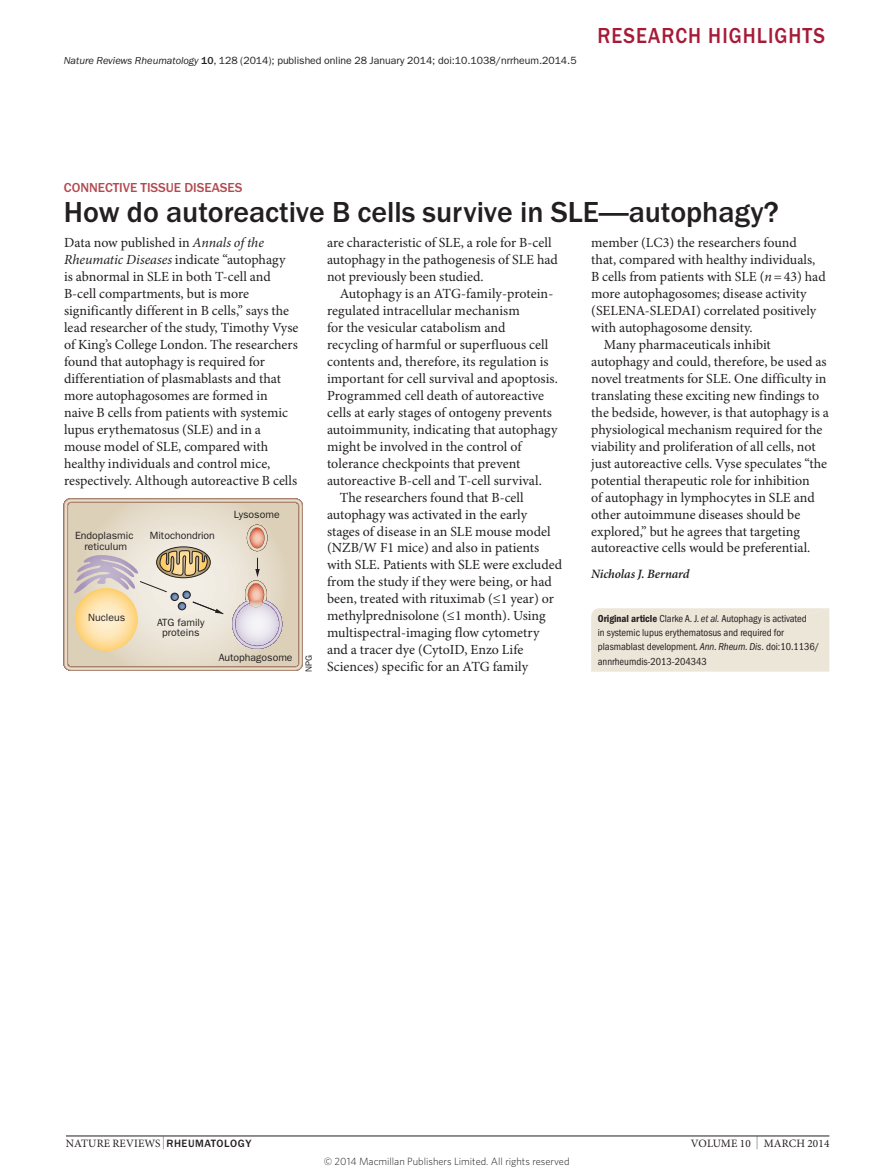
<style>
.page{position:relative;width:893px;height:1174px;background:#fff}
.page>*{position:absolute;margin:0;border:0;box-sizing:border-box;transform-origin:0 0}
.Title{font:500 30px "ITC Franklin Gothic Std";letter-spacing:-.005em;color:#231f20}
.t1{font:500 22.5px "ITC Franklin Gothic Std";letter-spacing:.05em;color:#a71a37;scale:.9 1}
.Body_text{font:13.95px/17px "Minion Pro";color:#231f20}
.Body_first{font:13.95px/17px "Minion Pro";color:#231f20}
.Strapline{font:500 13.5px "ITC Franklin Gothic Std";letter-spacing:-.005em;color:#b44a50}
.Authors{font:italic 600 12.75px "Minion Pro";letter-spacing:-.01em;color:#231f20}
.t2{font:11.25px "Minion Pro";letter-spacing:.01em;color:#231f20}
.Citation_line{font:10.5px/10.5px "ITC Franklin Gothic Std";color:#231f20;text-align:center}
.References{font:condensed 10.5px/14.2px "ITC Franklin Gothic Std";letter-spacing:-.005em;color:#231f20}
.t3{font:300 10.5px "Whitney";color:#1d1d1b}
.Figure_credit{font:9px "ITC Franklin Gothic Std";color:#231f20}
.s1{font-style:italic}
.s2{font-weight:500}
.s3{font-family:"ITC Franklin Gothic Std Dm Cd";font-stretch:normal}
.s4{font-size:12.9px}
.s5{font-family:"ITC Franklin Gothic Std";font-weight:500;font-size:10.95px}
</style>
<div class="page">
<hr style="left:66px;top:1135px;width:763px;height:1px;background:#231f20">
<div style="left:591px;top:608px;width:238px;height:63px;background:#ece6d9"></div>
<svg style="left:63px;top:498px;width:240px;height:173px;background:#ddd0bd"></svg>
<p class="Citation_line" style="left:64px;top:55px;width:514px"><span class="s1">Nature Reviews Rheumatology</span> <span class="s2">10</span>, 128 (2014); published online 28 January 2014; doi:10.1038/nrrheum.2014.5</p>
<p class="t1" style="left:598px;top:22px;width:254px">RESEARCH HIGHLIGHTS</p>
<p class="Strapline" style="left:64px;top:180px;width:180px">CONNECTIVE TISSUE DISEASES</p>
<p class="Title" style="left:64px;top:195px;width:716px">How do autoreactive B cells survive in SLE—autophagy?</p>
<p class="Body_first" style="left:64px;top:235px;width:236px">Data now published in <span class="s1">Annals of the Rheumatic Diseases</span> indicate “autophagy<br>is abnormal in SLE in both T‑cell and B‑cell compartments, but is more significantly different in B cells,” says the lead researcher of the study, Timothy Vyse of King’s College London. The researchers found that autophagy is required for differentiation of plasmablasts and that more autophagosomes are formed in naive B cells from patients with systemic lupus erythematosus (SLE) and in a mouse model of SLE, compared with healthy individuals and control mice, respectively. Although autoreactive B cells</p>
<p class="Body_first" style="left:327px;top:235px;width:232px">are characteristic of SLE, a role for B‑cell autophagy in the pathogenesis of SLE had not previously been studied.</p>
<p class="Body_text" style="left:591px;top:235px;width:236px">member (LC3) the researchers found<br>that, compared with healthy individuals, B cells from patients with SLE (<span class="s1">n</span>=43) had more autophagosomes; disease activity (SELENA-SLEDAI) correlated positively with autophagosome density.</p>
<p class="Body_text" style="left:591px;top:336px;width:239px;text-indent:13px">Many pharmaceuticals inhibit autophagy and could, therefore, be used as novel treatments for SLE. One difficulty in translating these exciting new findings to the bedside, however, is that autophagy is a physiological mechanism required for the viability and proliferation of all cells, not just autoreactive cells. Vyse speculates “the potential therapeutic role for inhibition<br>of autophagy in lymphocytes in SLE and other autoimmune diseases should be explored,” but he agrees that targeting autoreactive cells would be preferential.</p>
<p class="Authors" style="left:591px;top:566px;width:100px">Nicholas J. Bernard</p>
<p class="References" style="left:598px;top:611px;width:223px"><span class="s3">Original article</span> Clarke A. J. <span class="s1">et al.</span> Autophagy is activated<br>in systemic lupus erythematosus and required for plasmablast development. <span class="s1">Ann. Rheum. Dis</span>. doi:10.1136/ annrheumdis-2013-204343</p>
<p class="Body_text" style="left:327px;top:286px;width:232px;text-indent:13px">Autophagy is an ATG-family-protein&shy;regulated intracellular mechanism<br>for the vesicular catabolism and recycling of harmful or superfluous cell contents and, therefore, its regulation is important for cell survival and apoptosis.<br>Programmed cell death of autoreactive cells at early stages of ontogeny prevents autoimmunity, indicating that autophagy might be involved in the control of tolerance checkpoints that prevent autoreactive B‑cell and T‑cell survival.</p>
<p class="Body_text" style="left:327px;top:489px;width:237px;text-indent:13px">The researchers found that B-cell autophagy was activated in the early stages of disease in an SLE mouse model (NZB/W F1 mice) and also in patients with SLE. Patients with SLE were excluded from the study if they were being, or had been, treated with rituximab (≤1 year) or methylprednisolone (≤1 month). Using multispectral-imaging flow cytometry and a tracer dye (CytoID, Enzo Life Sciences) specific for an ATG family</p>
<p class="Citation_line" style="left:234px;top:509px;width:47px">Lysosome</p>
<p class="Citation_line" style="left:75px;top:530px;width:60px">Endoplasmic reticulum</p>
<p class="Citation_line" style="left:150px;top:530px;width:67px">Mitochondrion</p>
<p class="Citation_line" style="left:88px;top:613px;width:38px">Nucleus</p>
<p class="Citation_line" style="left:157px;top:617px;width:49px">ATG family proteins</p>
<p class="Citation_line" style="left:219px;top:652px;width:75px">Autophagosome</p>
<p class="Figure_credit" style="left:303px;top:671px;width:18px;rotate:-90deg">NPG</p>
<p class="t2" style="left:66px;top:1136px;width:187px">NATURE REVIEWS <span class="s4">|</span> <span class="s5">RHEUMATOLOGY</span></p>
<p class="t2" style="left:691px;top:1136px;width:140px">VOLUME 10 <span class="s4">|</span> MARCH 2014</p>
<p class="t3" style="left:324px;top:1154px;width:247px">© 2014 Macmillan Publishers Limited. All rights reserved</p>
</div>
